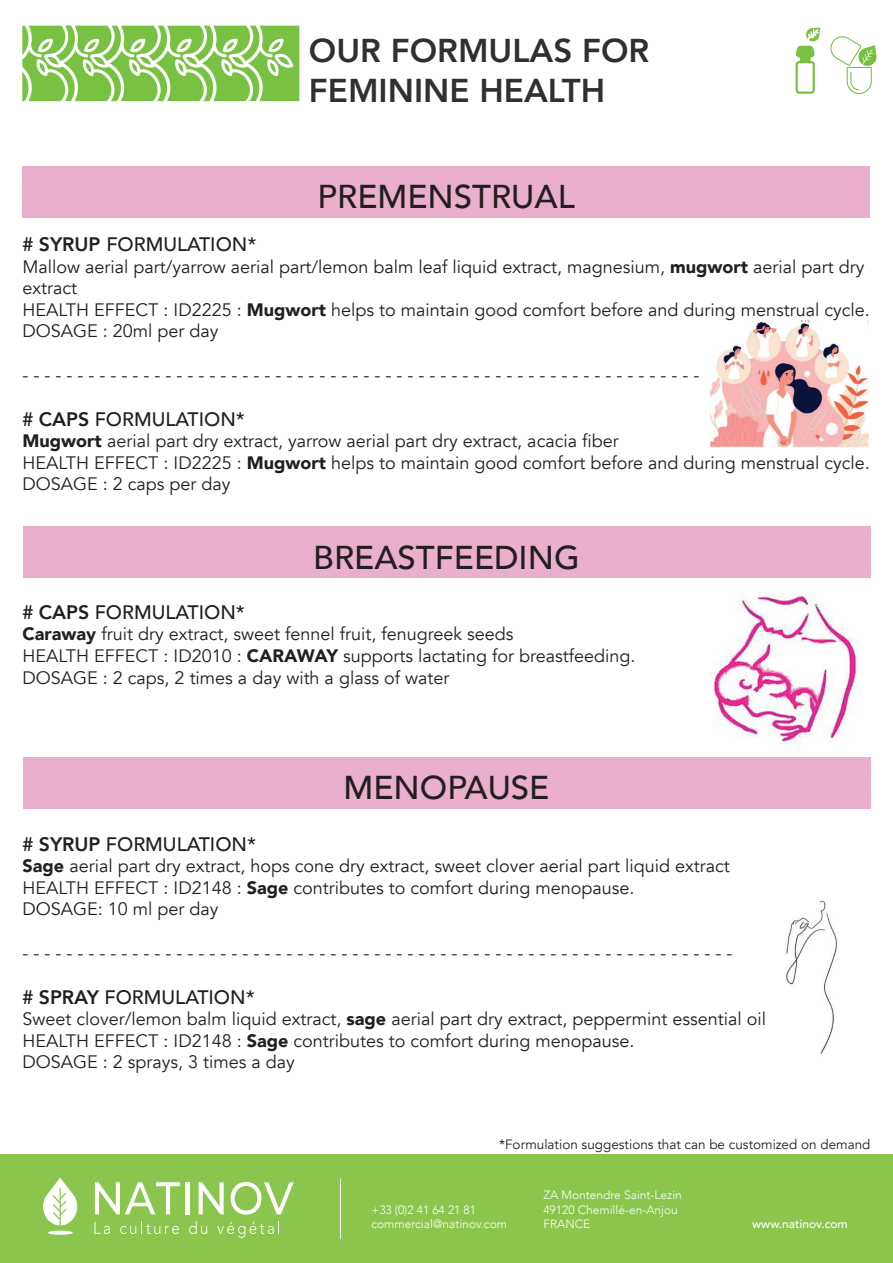
<style>
.page{position:relative;width:893px;height:1263px;background:#fff}
.page>*{position:absolute;margin:0;border:0;box-sizing:border-box;transform-origin:0 0}
.t1{font:500 33px "Avenir";color:#231f20}
.t2{font:800 33px/39.6px "Avenir";color:#312f30}
.t3{font:500 19.5px "Avenir";color:#231f20}
.t4{font:18px/21.6px "Avenir";color:#231f20}
.t5{font:13.5px "Avenir";color:#231f20}
.t6{font:300 12px/14.4px "Avenir";color:#fff}
.t7{font:500 12px "Avenir";color:#fff}
.s1{font-weight:800}
.s2{font-weight:900}
</style>
<div class="page">
<img style="left:710px;top:319px;width:159px;height:128px">
<img style="left:786px;top:900px;width:52px;height:154px">
<div style="left:0;top:1154px;width:893px;height:109px;background:#8ac64d"></div>
<svg style="left:95px;top:1222px;width:15px;height:12px"></svg>
<svg style="left:120px;top:1221px;width:59px;height:13px"></svg>
<svg style="left:189px;top:1221px;width:18px;height:13px"></svg>
<svg style="left:217px;top:1221px;width:62px;height:17px"></svg>
<svg style="left:48px;top:1230px;width:25px;height:5px"></svg>
<svg style="left:43px;top:1178px;width:34px;height:47px"></svg>
<svg style="left:95px;top:1182px;width:85px;height:32px"></svg>
<hr style="left:185px;top:1182px;width:4px;height:32px;background:#fff">
<svg style="left:199px;top:1182px;width:25px;height:32px"></svg>
<svg style="left:231px;top:1182px;width:63px;height:33px"></svg>
<hr style="left:340px;top:1179px;width:1px;height:59px;background:#fff">
<div style="left:22px;top:166px;width:848px;height:51px;background:#eaafcc"></div>
<div style="left:23px;top:527px;width:847px;height:51px;background:#eaafcc"></div>
<div style="left:23px;top:757px;width:847px;height:51px;background:#eaafcc"></div>
<svg style="left:830px;top:36px;width:47px;height:58px"></svg>
<img style="left:713px;top:594px;width:144px;height:150px">
<svg style="left:22px;top:26px;width:277px;height:75px"></svg>
<svg style="left:795px;top:27px;width:26px;height:67px"></svg>
<h1 class="t2" style="left:309px;top:31px;width:342px">OUR FORMULAS FOR<br>FEMININE HEALTH</h1>
<h1 class="t1" style="left:318px;top:168px;width:259px">PREMENSTRUAL</h1>
<p class="t3" style="left:23px;top:227px;width:235px"># <span class="s1">SYRUP</span> FORMULATION*</p>
<p class="t4" style="left:23px;top:256px;width:849px">Mallow aerial part/yarrow aerial part/lemon balm leaf liquid extract, magnesium, <span class="s2">mugwort</span> aerial part dry extract<br>HEALTH EFFECT : ID2225 : <span class="s2">Mugwort</span> helps to maintain good comfort before and during menstrual cycle.<br>DOSAGE : 20ml per day</p>
<p class="t4" style="left:23px;top:364px;width:678px">- - - - - - - - - - - - - - - - - - - - - - - - - - - - - - - - - - - - - - - - - - - - - - - - - - - - - - - - - - - - - -</p>
<p class="t3" style="left:23px;top:402px;width:224px"># <span class="s1">CAPS</span> FORMULATION*</p>
<p class="t4" style="left:23px;top:431px;width:849px"><span class="s2">Mugwort</span> aerial part dry extract, yarrow aerial part dry extract, acacia fiber<br>HEALTH EFFECT : ID2225 : <span class="s2">Mugwort</span> helps to maintain good comfort before and during menstrual cycle.<br>DOSAGE : 2 caps per day</p>
<h1 class="t1" style="left:313px;top:529px;width:268px">BREASTFEEDING</h1>
<p class="t3" style="left:23px;top:595px;width:224px"># <span class="s1">CAPS</span> FORMULATION*</p>
<p class="t4" style="left:23px;top:624px;width:614px"><span class="s2">Caraway</span> fruit dry extract, sweet fennel fruit, fenugreek seeds<br>HEALTH EFFECT : ID2010 : <span class="s2">CARAWAY</span> supports lactating for breastfeeding.<br>DOSAGE : 2 caps, 2 times a day with a glass of water</p>
<h1 class="t1" style="left:344px;top:759px;width:207px">MENOPAUSE</h1>
<p class="t3" style="left:23px;top:827px;width:235px"># <span class="s1">SYRUP</span> FORMULATION*</p>
<p class="t4" style="left:23px;top:855px;width:709px"><span class="s2">Sage</span> aerial part dry extract, hops cone dry extract, sweet clover aerial part liquid extract<br>HEALTH EFFECT : ID2148 : <span class="s2">Sage</span> contributes to comfort during menopause.<br>DOSAGE: 10 ml per day</p>
<p class="t4" style="left:23px;top:942px;width:711px">- - - - - - - - - - - - - - - - - - - - - - - - - - - - - - - - - - - - - - - - - - - - - - - - - - - - - - - - - - - - - - - - -</p>
<p class="t3" style="left:23px;top:980px;width:234px"># <span class="s1">SPRAY</span> FORMULATION*</p>
<p class="t4" style="left:23px;top:1008px;width:745px">Sweet clover/lemon balm liquid extract, <span class="s2">sage</span> aerial part dry extract, peppermint essential oil<br>HEALTH EFFECT : ID2148 : <span class="s2">Sage</span> contributes to comfort during menopause.<br>DOSAGE : 2 sprays, 3 times a day</p>
<p class="t5" style="left:499px;top:1136px;width:373px">*Formulation suggestions that can be customized on demand</p>
<p class="t6" style="left:371px;top:1202px;width:137px">+33 (0)2 41 64 21 81 commercial@natinov.com</p>
<p class="t6" style="left:543px;top:1188px;width:140px">ZA Montendre Saint-Lezin<br>49120 Chemillé-en-Anjou<br>FRANCE</p>
<p class="t7" style="left:752px;top:1213px;width:97px">www.natinov.com</p>
</div>
